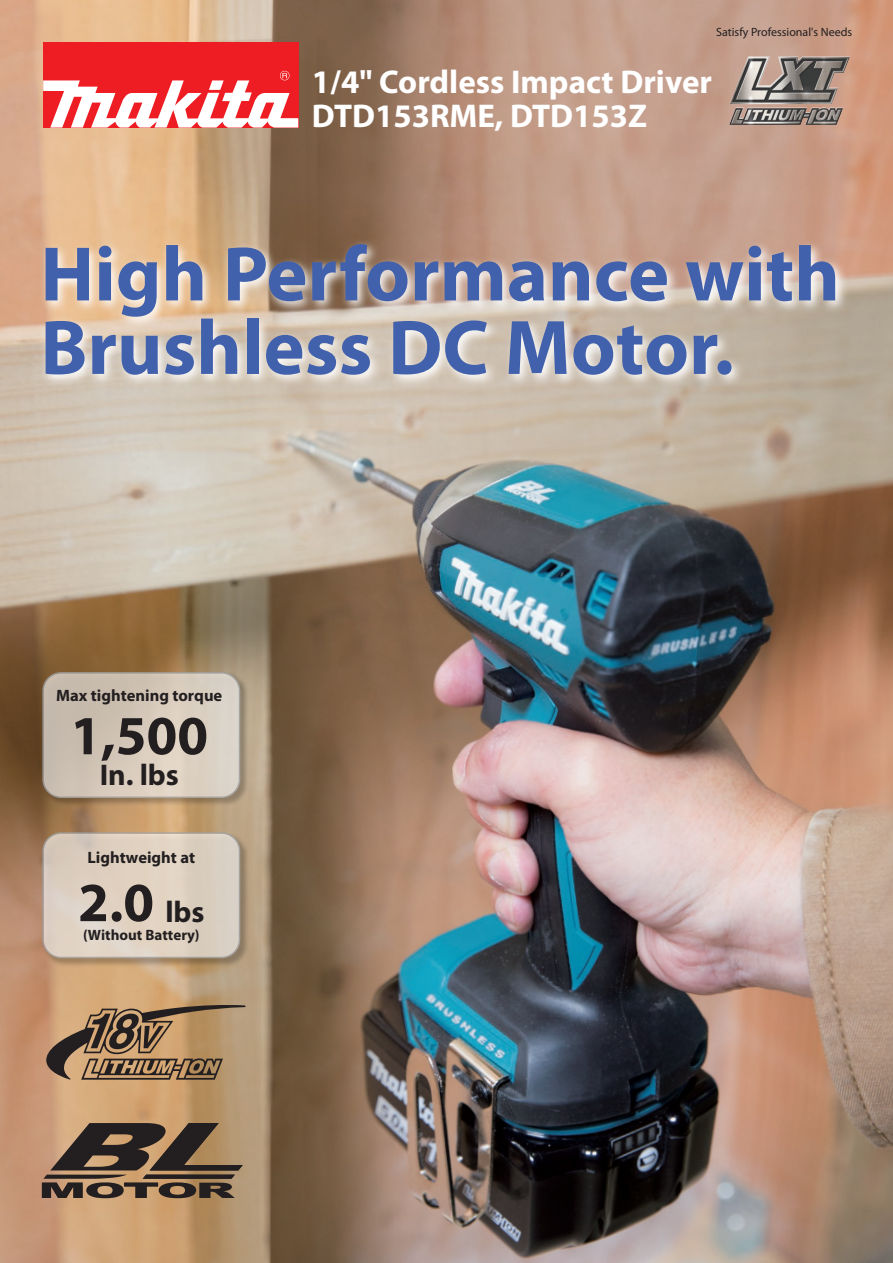
<style>
.page{position:relative;width:893px;height:1263px;background:#fff}
.page>*{position:absolute;margin:0;border:0;box-sizing:border-box;transform-origin:0 0}
.t1{font:700 78px/73.5px "Myriad Pro";color:#4161ad}
.t2{font:700 55.5px "Myriad Pro";color:#231f20}
.t3{font:700 33px "Myriad Pro";color:#fff}
.t4{font:700 30px "Myriad Pro";color:#231f20}
.t5{font:700 16.5px "Myriad Pro";color:#231f20}
.t6{font:700 15px "Myriad Pro";color:#231f20}
.t7{font:12px "Myriad Pro";color:#231f20}
.s1{font-size:30px}
</style>
<div class="page">
<img style="left:0;top:0;width:893px;height:1263px">
<div style="left:43px;top:43px;width:255px;height:85px;background:#ee1d23"></div>
<svg style="left:43px;top:71px;width:255px;height:57px"></svg>
<img style="left:748px;top:56px;width:54px;height:29px">
<svg style="left:42px;top:1123px;width:201px;height:75px;background:#725c48"></svg>
<svg style="left:45px;top:1004px;width:201px;height:76px;background:#997b5b"></svg>
<img style="left:40px;top:670px;width:211px;height:139px">
<div style="left:43px;top:673px;width:197px;height:124px;background:linear-gradient(to right,#c6b9aa,#e1d7ca);border-radius:18px"></div>
<div style="left:42px;top:672px;width:198px;height:126px;border:2px solid #a1a3a6;border-radius:18px"></div>
<img style="left:40px;top:830px;width:211px;height:139px">
<div style="left:43px;top:833px;width:197px;height:124px;background:#dfd1c2;border-radius:18px"></div>
<div style="left:42px;top:832px;width:198px;height:126px;border:2px solid #a1a3a6;border-radius:18px"></div>
<img style="left:32px;top:227px;width:861px;height:234px">
<p class="t7" style="left:716px;top:24px;width:138px">Satisfy Professional's Needs</p>
<p class="t3" style="left:312px;top:60px;width:401px">1/4" Cordless Impact Driver</p>
<p class="t3" style="left:312px;top:95px;width:337px">DTD153RME, DTD153Z</p>
<h1 class="t1" style="left:40px;top:235px;width:801px">High Performance with<br>Brushless DC Motor.</h1>
<p class="t5" style="left:56px;top:684px;width:168px">Max tightening torque</p>
<h2 class="t2" style="left:70px;top:699px;width:139px">1,500</h2>
<p class="t4" style="left:100px;top:756px;width:81px">In. lbs</p>
<p class="t5" style="left:88px;top:847px;width:109px">Lightweight at</p>
<h2 class="t2" style="left:78px;top:866px;width:128px">2.0 <span class="s1">lbs</span></h2>
<p class="t6" style="left:83px;top:925px;width:118px">(Without Battery)</p>
</div>
